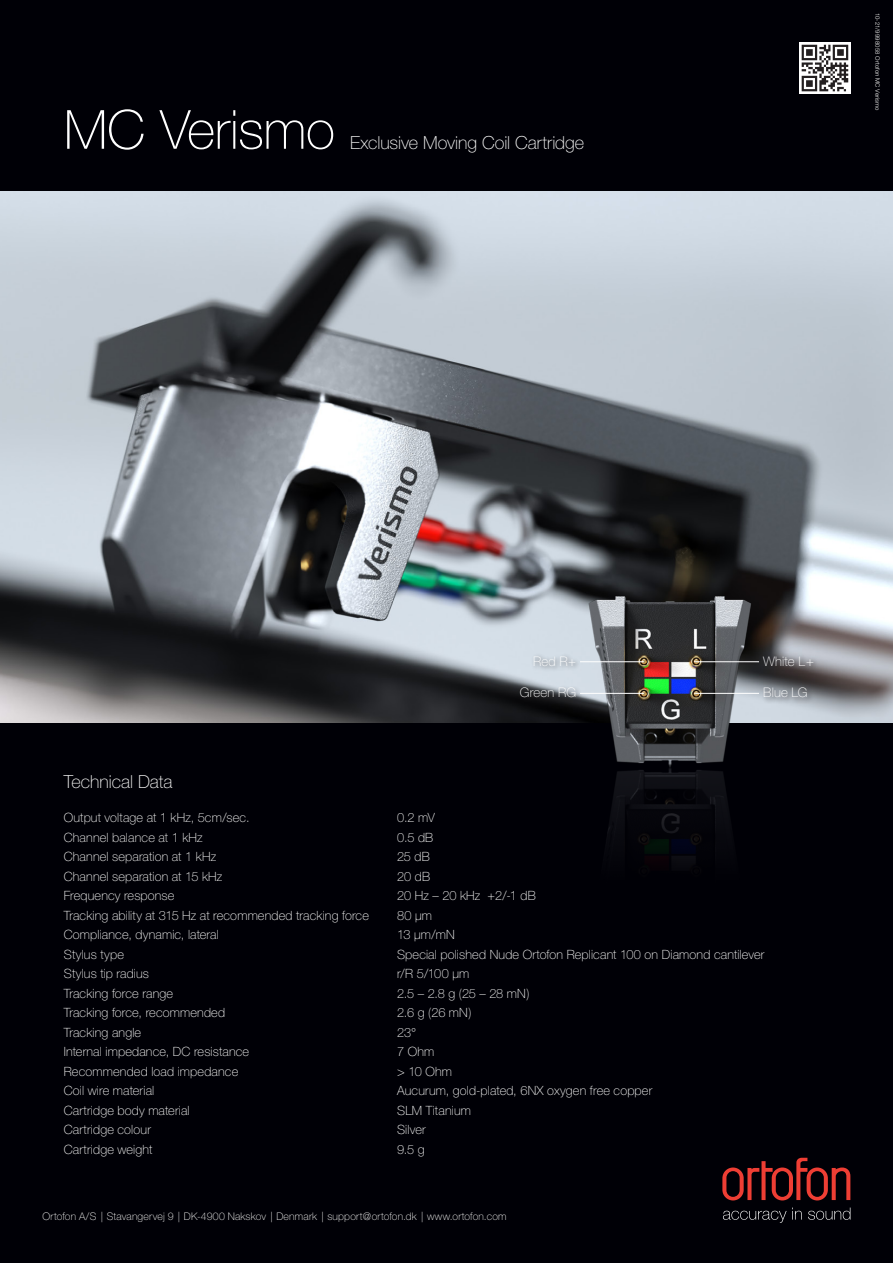
<style>
.page{position:relative;width:893px;height:1263px;background:#000006}
.page>*{position:absolute;margin:0;border:0;box-sizing:border-box;transform-origin:0 0}
.t1{font:100 54px "Helvetica Neue";letter-spacing:-.01em;color:#fff}
.t2{font:100 18px "Helvetica Neue";letter-spacing:-.005em;color:#fff}
.t3{font:100 13.2px "Helvetica Neue";letter-spacing:.01em;color:#fff}
.t4{font:100 12.75px "Helvetica Neue";letter-spacing:.01em;color:#fff}
.t5{font:100 10.5px "Helvetica Neue";letter-spacing:.02em;color:#fff}
.t6{font:300 6px "Helvetica Neue";letter-spacing:.025em;color:#fff}
</style>
<div class="page">
<img style="left:0;top:191px;width:893px;height:532px">
<img style="left:557px;top:573px;width:227px;height:160px">
<img style="left:607px;top:733px;width:123px;height:130px">
<svg style="left:722px;top:1158px;width:128px;height:42px"></svg>
<svg style="left:723px;top:1207px;width:79px;height:16px"></svg>
<svg style="left:808px;top:1207px;width:42px;height:13px"></svg>
<hr style="left:695px;top:693px;width:64px;height:1px;background:#fff">
<hr style="left:695px;top:661px;width:64px;height:1px;background:#fff">
<div style="left:761px;top:654px;width:58px;height:18px;background:#231f20;opacity:.75"></div>
<div style="left:531px;top:654px;width:51px;height:18px;background:#231f20;opacity:.75"></div>
<div style="left:762px;top:685px;width:51px;height:19px;background:#231f20;opacity:.75"></div>
<div style="left:518px;top:685px;width:64px;height:19px;background:#231f20;opacity:.75"></div>
<hr style="left:580px;top:661px;width:64px;height:1px;background:#fff">
<hr style="left:580px;top:693px;width:64px;height:1px;background:#fff">
<svg style="left:799px;top:43px;width:51px;height:51px"></svg>
<svg style="left:802px;top:45px;width:46px;height:46px"></svg>
<p class="t1" style="left:64px;top:99px;width:273px">MC Verismo</p>
<p class="t2" style="left:350px;top:132px;width:236px">Exclusive Moving Coil Cartridge</p>
<p class="t6" style="left:881px;top:13px;width:100px;rotate:90deg">10-21/9998058 Ortofon MC Verismo</p>
<p class="t3" style="left:533px;top:654px;width:45px">Red R+</p>
<p class="t3" style="left:763px;top:654px;width:52px">White L+</p>
<p class="t3" style="left:520px;top:685px;width:58px">Green RG</p>
<p class="t3" style="left:763px;top:685px;width:46px">Blue LG</p>
<p class="t2" style="left:64px;top:771px;width:110px">Technical Data</p>
<p class="t4" style="left:64px;top:810px;width:187px">Output voltage at 1 kHz, 5cm/sec.</p>
<p class="t4" style="left:64px;top:830px;width:140px">Channel balance at 1 kHz</p>
<p class="t4" style="left:64px;top:849px;width:154px">Channel separation at 1 kHz</p>
<p class="t4" style="left:64px;top:869px;width:160px">Channel separation at 15 kHz</p>
<p class="t4" style="left:64px;top:888px;width:112px">Frequency response</p>
<p class="t4" style="left:64px;top:908px;width:307px">Tracking ability at 315 Hz at recommended tracking force</p>
<p class="t4" style="left:64px;top:927px;width:157px">Compliance, dynamic, lateral</p>
<p class="t4" style="left:64px;top:947px;width:62px">Stylus type</p>
<p class="t4" style="left:64px;top:966px;width:87px">Stylus tip radius</p>
<p class="t4" style="left:64px;top:986px;width:111px">Tracking force range</p>
<p class="t4" style="left:64px;top:1005px;width:163px">Tracking force, recommended</p>
<p class="t4" style="left:64px;top:1025px;width:79px">Tracking angle</p>
<p class="t4" style="left:64px;top:1044px;width:187px">Internal impedance, DC resistance</p>
<p class="t4" style="left:64px;top:1064px;width:176px">Recommended load impedance</p>
<p class="t4" style="left:64px;top:1083px;width:92px">Coil wire material</p>
<p class="t4" style="left:64px;top:1103px;width:127px">Cartridge body material</p>
<p class="t4" style="left:64px;top:1122px;width:89px">Cartridge colour</p>
<p class="t4" style="left:64px;top:1142px;width:90px">Cartridge weight</p>
<p class="t4" style="left:397px;top:810px;width:39px">0.2 mV</p>
<p class="t4" style="left:397px;top:830px;width:38px">0.5 dB</p>
<p class="t4" style="left:397px;top:849px;width:34px">25 dB</p>
<p class="t4" style="left:397px;top:869px;width:34px">20 dB</p>
<p class="t4" style="left:397px;top:888px;width:140px">20 Hz – 20 kHz +2/-1 dB</p>
<p class="t4" style="left:397px;top:908px;width:36px">80 μm</p>
<p class="t4" style="left:397px;top:927px;width:59px">13 μm/mN</p>
<p class="t4" style="left:397px;top:947px;width:369px">Special polished Nude Ortofon Replicant 100 on Diamond cantilever</p>
<p class="t4" style="left:397px;top:966px;width:74px">r/R 5/100 μm</p>
<p class="t4" style="left:397px;top:986px;width:134px">2.5 – 2.8 g (25 – 28 mN)</p>
<p class="t4" style="left:397px;top:1005px;width:76px">2.6 g (26 mN)</p>
<p class="t4" style="left:397px;top:1025px;width:21px">23°</p>
<p class="t4" style="left:397px;top:1044px;width:39px">7 Ohm</p>
<p class="t4" style="left:397px;top:1064px;width:56px">&gt; 10 Ohm</p>
<p class="t4" style="left:397px;top:1083px;width:257px">Aucurum, gold-plated, 6NX oxygen free copper</p>
<p class="t4" style="left:397px;top:1103px;width:75px">SLM Titanium</p>
<p class="t4" style="left:397px;top:1122px;width:30px">Silver</p>
<p class="t4" style="left:397px;top:1142px;width:29px">9.5 g</p>
<p class="t5" style="left:43px;top:1211px;width:465px">Ortofon A/S | Stavangervej 9 | DK-4900 Nakskov | Denmark | support@ortofon.dk | www.ortofon.com</p>
</div>
